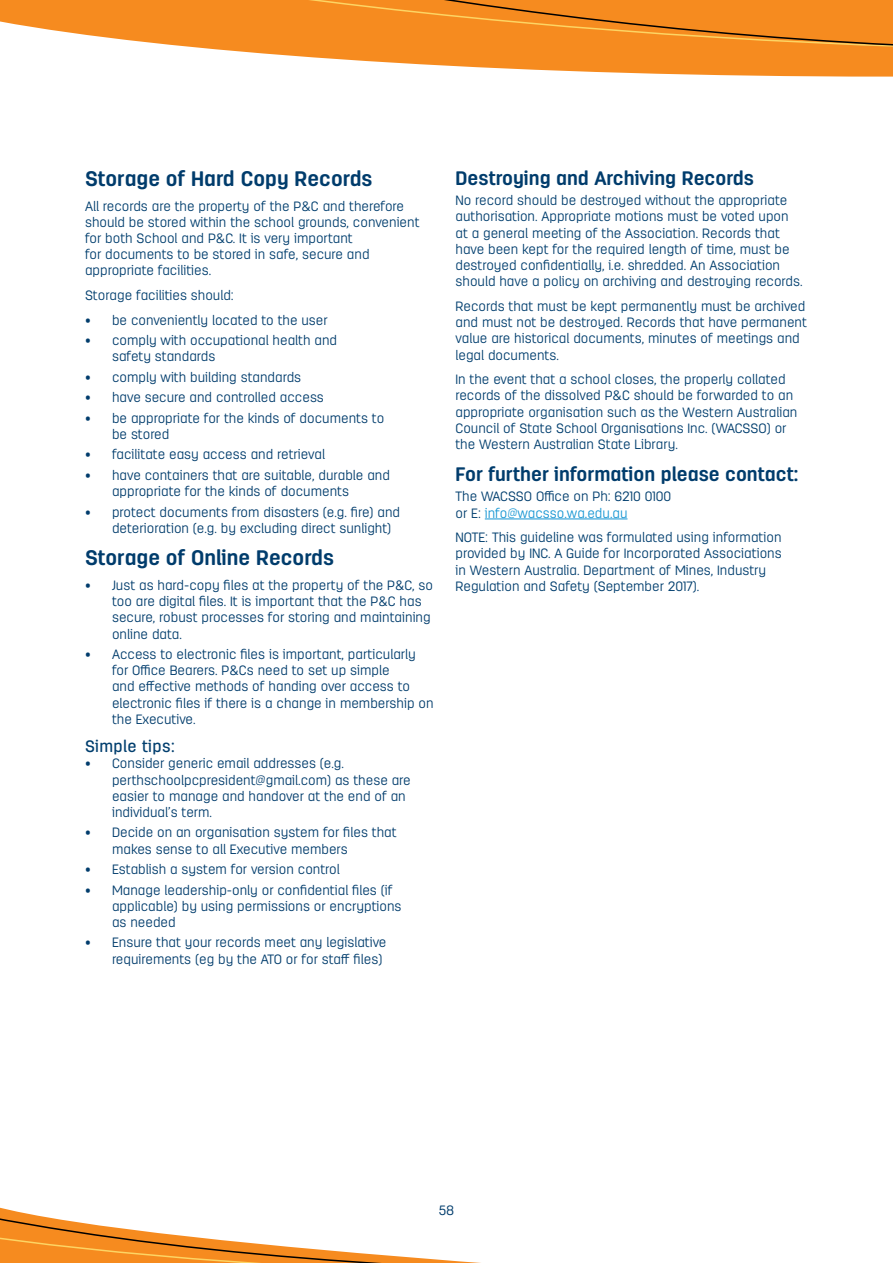
<style>
.page{position:relative;width:893px;height:1263px;background:#fff}
.page>*{position:absolute;margin:0;border:0;box-sizing:border-box;transform-origin:0 0}
.t1{font:700 21px "Antartida Rounded";color:#003c6c}
.t2{font:700 19.5px "Antartida Rounded";color:#003c6c}
.t3{font:500 16.5px "Antartida Rounded";letter-spacing:.02em;color:#003e6e}
.t4{font:300 13.5px/16.2px "Antartida Rounded";color:#003c6c}
.t5{font:300 13.5px/16.2px "Antartida Rounded";color:#003e6e}
.s1{color:#1796d3}
</style>
<div class="page">
<svg style="left:323px;top:58px;width:570px;height:19px"></svg>
<svg style="left:0;top:0;width:893px;height:58px;background:#f39535"></svg>
<svg style="left:0;top:1207px;width:481px;height:56px"></svg>
<hr style="left:485px;top:519px;width:142px;height:1px;background:#1796d3">
<h1 class="t1" style="left:85px;top:167px;width:289px">Storage of Hard Copy Records</h1>
<p class="t5" style="left:85px;top:198px;width:336px">All records are the property of the P&amp;C and therefore should be stored within the school grounds, convenient for both School and P&amp;C. It is very important<br>for documents to be stored in safe, secure and appropriate facilities.</p>
<p class="t5" style="left:85px;top:287px;width:150px">Storage facilities should:</p>
<p class="t4" style="left:85px;top:312px;width:244px">• be conveniently located to the user</p>
<p class="t4" style="left:112px;top:333px;width:227px;text-indent:-27px">• comply with occupational health and safety standards</p>
<p class="t4" style="left:85px;top:369px;width:218px">• comply with building standards</p>
<p class="t4" style="left:85px;top:390px;width:240px">• have secure and controlled access</p>
<p class="t4" style="left:112px;top:410px;width:274px;text-indent:-27px">• be appropriate for the kinds of documents to be stored</p>
<p class="t4" style="left:85px;top:447px;width:241px">• facilitate easy access and retrieval</p>
<p class="t4" style="left:112px;top:467px;width:279px;text-indent:-27px">• have containers that are suitable, durable and appropriate for the kinds of documents</p>
<p class="t4" style="left:112px;top:504px;width:290px;text-indent:-27px">• protect documents from disasters (e.g. fire) and deterioration (e.g. by excluding direct sunlight)</p>
<h1 class="t1" style="left:85px;top:546px;width:251px">Storage of Online Records</h1>
<p class="t4" style="left:112px;top:577px;width:322px;text-indent:-27px">• Just as hard-copy files at the property of the P&amp;C, so too are digital files. It is important that the P&amp;C has secure, robust processes for storing and maintaining online data.</p>
<p class="t4" style="left:112px;top:646px;width:323px;text-indent:-27px">• Access to electronic files is important, particularly for Office Bearers. P&amp;Cs need to set up simple<br>and effective methods of handing over access to electronic files if there is a change in membership on the Executive.</p>
<p class="t3" style="left:85px;top:737px;width:91px">Simple tips:</p>
<p class="t4" style="left:112px;top:756px;width:300px;text-indent:-27px">• Consider generic email addresses (e.g. perthschoolpcpresident@gmail.com) as these are easier to manage and handover at the end of an individual’s term.</p>
<p class="t4" style="left:112px;top:825px;width:286px;text-indent:-27px">• Decide on an organisation system for files that makes sense to all Executive members</p>
<p class="t4" style="left:85px;top:861px;width:256px">• Establish a system for version control</p>
<p class="t4" style="left:112px;top:882px;width:291px;text-indent:-27px">• Manage leadership-only or confidential files (if applicable) by using permissions or encryptions as needed</p>
<p class="t4" style="left:112px;top:935px;width:276px;text-indent:-27px">• Ensure that your records meet any legislative requirements (eg by the ATO or for staff files)</p>
<h2 class="t2" style="left:455px;top:167px;width:300px">Destroying and Archiving Records</h2>
<p class="t5" style="left:455px;top:193px;width:347px">No record should be destroyed without the appropriate authorisation. Appropriate motions must be voted upon at a general meeting of the Association. Records that have been kept for the required length of time, must be destroyed confidentially, i.e. shredded. An Association should have a policy on archiving and destroying records.</p>
<p class="t5" style="left:455px;top:298px;width:353px">Records that must be kept permanently must be archived and must not be destroyed. Records that have permanent value are historical documents, minutes of meetings and legal documents.</p>
<p class="t5" style="left:455px;top:372px;width:343px">In the event that a school closes, the properly collated records of the dissolved P&amp;C should be forwarded to an appropriate organisation such as the Western Australian Council of State School Organisations Inc. (WACSSO) or the Western Australian State Library.</p>
<h2 class="t2" style="left:455px;top:463px;width:344px">For further information please contact:</h2>
<p class="t5" style="left:455px;top:489px;width:217px">The WACSSO Office on Ph: 6210 0100 or E: <span class="s1">info@wacsso.wa.edu.au</span></p>
<p class="t5" style="left:455px;top:530px;width:328px">NOTE: This guideline was formulated using information provided by INC. A Guide for Incorporated Associations in Western Australia. Department of Mines, Industry Regulation and Safety (September 2017).</p>
<p class="t4" style="left:439px;top:1202px;width:17px">58</p>
</div>
